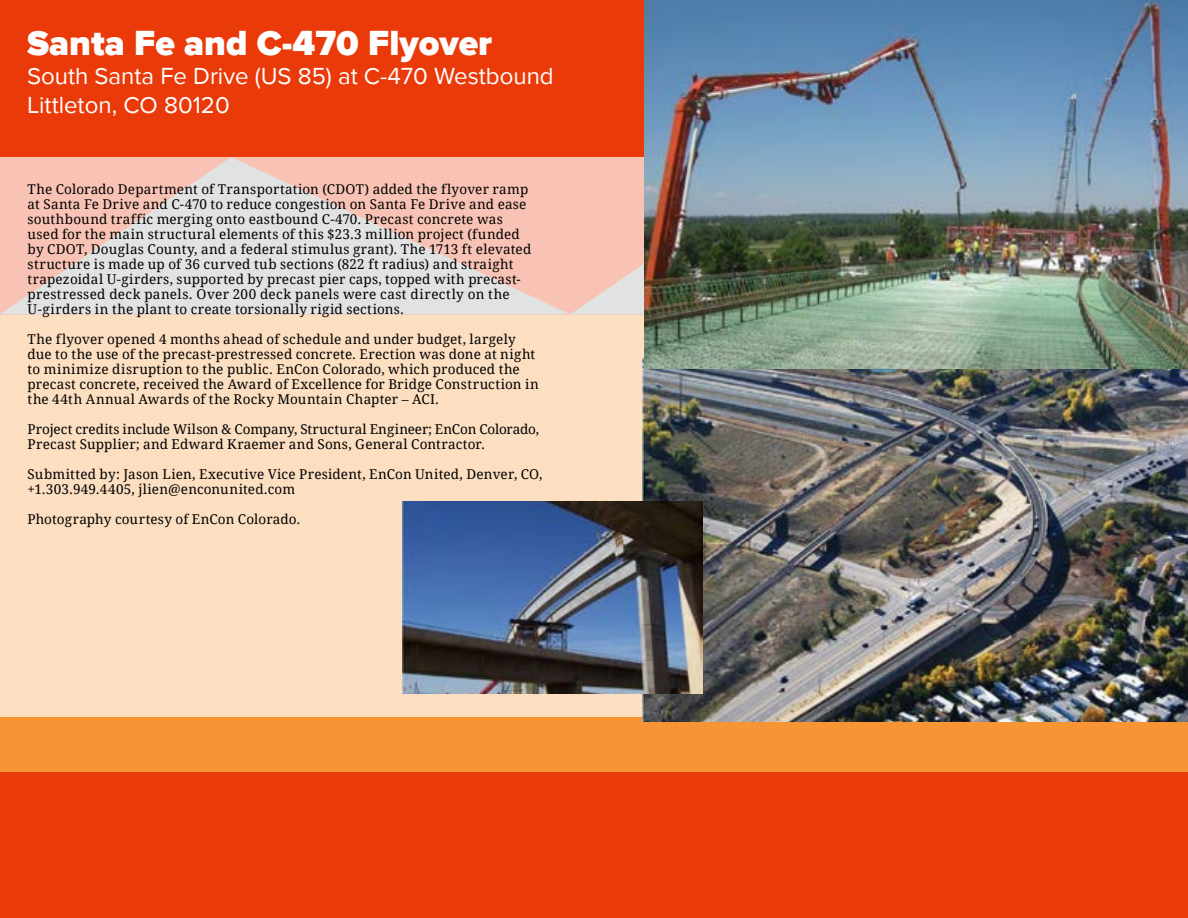
<style>
.page{position:relative;width:1188px;height:918px;background:#f79433}
.page>*{position:absolute;margin:0;border:0;box-sizing:border-box;transform-origin:0 0}
.t1{font:900 36px "Proxima Nova";color:#fff}
.t2{font:24px/28.8px "Proxima Nova";color:#fff}
.t3{font:13.5px/15px "Droid Serif";letter-spacing:.015em;color:#000}
</style>
<div class="page">
<div style="left:0;top:0;width:1188px;height:314px;background:#ea3a09"></div>
<div style="left:0;top:772px;width:1188px;height:146px;background:#ea3a09"></div>
<svg style="left:0;top:157px;width:644px;height:560px;background:#f6d9c3"></svg>
<img style="left:642px;top:357px;width:546px;height:364px">
<img style="left:644px;top:0;width:544px;height:368px">
<img style="left:403px;top:501px;width:299px;height:193px">
<h1 class="t1" style="left:27px;top:23px;width:467px">Santa Fe and C-470 Flyover</h1>
<h2 class="t2" style="left:27px;top:62px;width:528px">South Santa Fe Drive (US 85) at C-470 Westbound<br>Littleton, CO 80120</h2>
<p class="t3" style="left:28px;top:182px;width:505px">The Colorado Department of Transportation (CDOT) added the flyover ramp at Santa Fe Drive and C-470 to reduce congestion on Santa Fe Drive and ease southbound traffic merging onto eastbound C-470. Precast concrete was used for the main structural elements of this $23.3 million project (funded by CDOT, Douglas County, and a federal stimulus grant). The 1713 ft elevated structure is made up of 36 curved tub sections (822 ft radius) and straight trapezoidal U-girders, supported by precast pier caps, topped with precast&shy;prestressed deck panels. Over 200 deck panels were cast directly on the U-girders in the plant to create torsionally rigid sections.</p>
<p class="t3" style="left:28px;top:332px;width:513px">The flyover opened 4 months ahead of schedule and under budget, largely due to the use of the precast-prestressed concrete. Erection was done at night to minimize disruption to the public. EnCon Colorado, which produced the precast concrete, received the Award of Excellence for Bridge Construction in the 44th Annual Awards of the Rocky Mountain Chapter – ACI.</p>
<p class="t3" style="left:28px;top:422px;width:513px">Project credits include Wilson &amp; Company, Structural Engineer; EnCon Colorado,<br>Precast Supplier; and Edward Kraemer and Sons, General Contractor.</p>
<p class="t3" style="left:28px;top:467px;width:516px">Submitted by: Jason Lien, Executive Vice President, EnCon United, Denver, CO, +1.303.949.4405, jlien@enconunited.com</p>
<p class="t3" style="left:28px;top:512px;width:274px">Photography courtesy of EnCon Colorado.</p>
</div>
